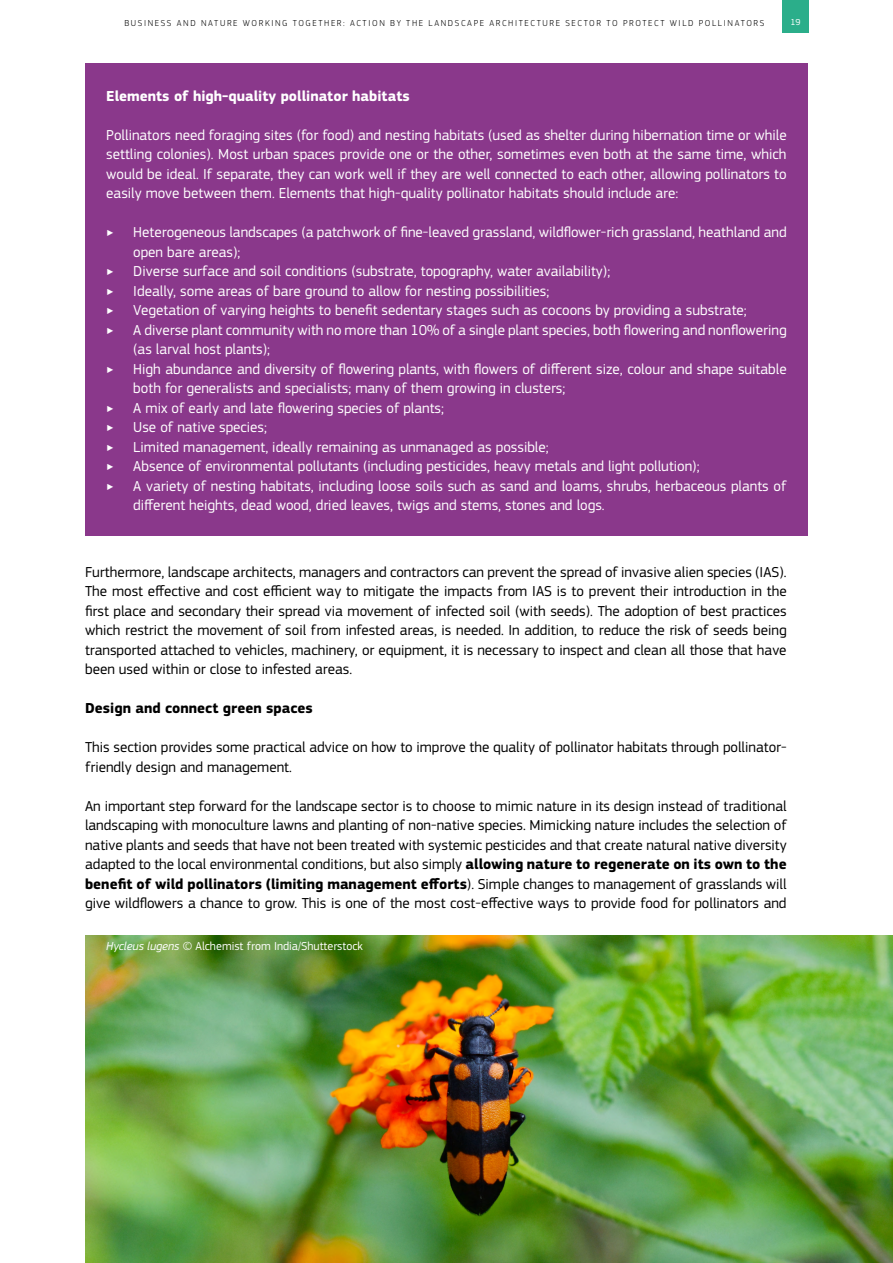
<style>
.page{position:relative;width:893px;height:1263px;background:#fff}
.page>*{position:absolute;margin:0;border:0;box-sizing:border-box;transform-origin:0 0}
.t1{font:15px/19.5px "EC Square Sans Pro";color:#fff}
.t2{font:15px/19.5px "EC Square Sans Pro";color:#000;text-align:justify}
.t3{font:700 15px "EC Square Sans Pro";color:#fff}
.t4{font:700 15px "EC Square Sans Pro";color:#000}
.t5{font:12px "EC Square Sans Pro";color:#fff}
.t6{font:300 9px "EC Square Sans Pro";letter-spacing:.18em;color:#000}
.t7{font:9px "EC Square Sans Pro";color:#fff}
.s1{font-weight:700}
.s2{font-style:italic}
</style>
<div class="page">
<div style="left:782px;top:0;width:27px;height:33px;background:#2bae8a"></div>
<div style="left:85px;top:64px;width:723px;height:472px;background:#8a388b"></div>
<img style="left:85px;top:935px;width:808px;height:328px">
<p class="t6" style="left:124px;top:18px;width:641px">BUSINESS AND NATURE WORKING TOGETHER: ACTION BY THE LANDSCAPE ARCHITECTURE SECTOR TO PROTECT WILD POLLINATORS</p>
<p class="t7" style="left:791px;top:17px;width:12px">19</p>
<p class="t3" style="left:106px;top:87px;width:305px">Elements of high-quality pollinator habitats</p>
<p class="t1" style="left:106px;top:125px;width:682px;text-align:justify">Pollinators need foraging sites (for food) and nesting habitats (used as shelter during hibernation time or while settling colonies). Most urban spaces provide one or the other, sometimes even both at the same time, which would be ideal. If separate, they can work well if they are well connected to each other, allowing pollinators to easily move between them. Elements that high-quality pollinator habitats should include are:</p>
<p class="t1" style="left:106px;top:222px;width:9px">‣</p>
<p class="t1" style="left:133px;top:222px;width:655px">Heterogeneous landscapes (a patchwork of fine-leaved grassland, wildflower-rich grassland, heathland and open bare areas);</p>
<p class="t1" style="left:106px;top:261px;width:9px">‣</p>
<p class="t1" style="left:133px;top:261px;width:478px">Diverse surface and soil conditions (substrate, topography, water availability);</p>
<p class="t1" style="left:106px;top:281px;width:9px">‣</p>
<p class="t1" style="left:133px;top:281px;width:418px">Ideally, some areas of bare ground to allow for nesting possibilities;</p>
<p class="t1" style="left:106px;top:300px;width:9px">‣</p>
<p class="t1" style="left:133px;top:300px;width:615px">Vegetation of varying heights to benefit sedentary stages such as cocoons by providing a substrate;</p>
<p class="t1" style="left:106px;top:320px;width:9px">‣</p>
<p class="t1" style="left:133px;top:320px;width:655px">A diverse plant community with no more than 10% of a single plant species, both flowering and nonflowering (as larval host plants);</p>
<p class="t1" style="left:106px;top:359px;width:9px">‣</p>
<p class="t1" style="left:133px;top:359px;width:655px">High abundance and diversity of flowering plants, with flowers of different size, colour and shape suitable both for generalists and specialists; many of them growing in clusters;</p>
<p class="t1" style="left:106px;top:398px;width:9px">‣</p>
<p class="t1" style="left:133px;top:398px;width:312px">A mix of early and late flowering species of plants;</p>
<p class="t1" style="left:106px;top:417px;width:9px">‣</p>
<p class="t1" style="left:133px;top:417px;width:135px">Use of native species;</p>
<p class="t1" style="left:106px;top:437px;width:9px">‣</p>
<p class="t1" style="left:133px;top:437px;width:417px">Limited management, ideally remaining as unmanaged as possible;</p>
<p class="t1" style="left:106px;top:456px;width:9px">‣</p>
<p class="t1" style="left:133px;top:456px;width:568px">Absence of environmental pollutants (including pesticides, heavy metals and light pollution);</p>
<p class="t1" style="left:106px;top:476px;width:9px">‣</p>
<p class="t1" style="left:133px;top:476px;width:655px">A variety of nesting habitats, including loose soils such as sand and loams, shrubs, herbaceous plants of different heights, dead wood, dried leaves, twigs and stems, stones and logs.</p>
<p class="t2" style="left:85px;top:562px;width:703px">Furthermore, landscape architects, managers and contractors can prevent the spread of invasive alien species (IAS).<br>The most effective and cost efficient way to mitigate the impacts from IAS is to prevent their introduction in the first place and secondary their spread via movement of infected soil (with seeds). The adoption of best practices which restrict the movement of soil from infested areas, is needed. In addition, to reduce the risk of seeds being transported attached to vehicles, machinery, or equipment, it is necessary to inspect and clean all those that have been used within or close to infested areas.</p>
<p class="t4" style="left:85px;top:699px;width:229px">Design and connect green spaces</p>
<p class="t2" style="left:85px;top:738px;width:703px">This section provides some practical advice on how to improve the quality of pollinator habitats through pollinator&shy;friendly design and management.</p>
<p class="t2" style="left:85px;top:796px;width:703px">An important step forward for the landscape sector is to choose to mimic nature in its design instead of traditional landscaping with monoculture lawns and planting of non-native species. Mimicking nature includes the selection of native plants and seeds that have not been treated with systemic pesticides and that create natural native diversity adapted to the local environmental conditions, but also simply <span class="s1">allowing nature to regenerate on its own to the benefit of wild pollinators (limiting management efforts</span>). Simple changes to management of grasslands will give wildflowers a chance to grow. This is one of the most cost-effective ways to provide food for pollinators and</p>
<p class="t5" style="left:106px;top:939px;width:258px"><span class="s2">Hycleus lugens</span> © Alchemist from India/Shutterstock</p>
</div>
